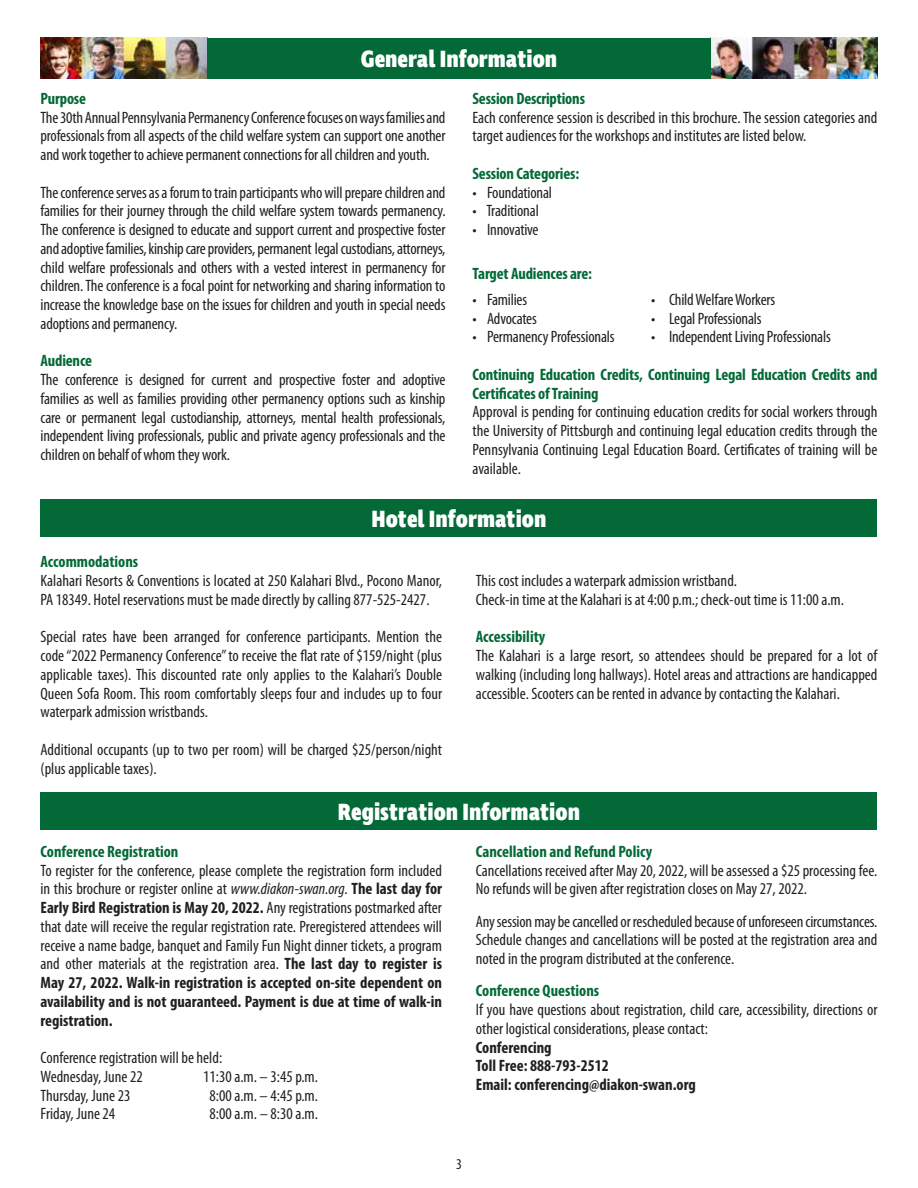
<style>
.page{position:relative;width:918px;height:1188px;background:#fff}
.page>*{position:absolute;margin:0;border:0;box-sizing:border-box;transform-origin:0 0}
.t1{font:800 24px "Ingra Cd";color:#fff}
.t2{font:condensed 16.5px/18.8px "Myriad Pro";color:#231f20;text-align:justify}
.t3{font:700 condensed 16.5px/18.8px "Myriad Pro";letter-spacing:-.01em;color:#036936}
.t4{font:700 condensed 16.5px/18.8px "Myriad Pro";color:#231f20}
.t5{font:condensed 15px "Myriad Pro";color:#231f20}
.s1{font-style:italic}
.s2{font-weight:700}
</style>
<div class="page">
<div style="left:40px;top:499px;width:838px;height:38px;background:#036936"></div>
<div style="left:40px;top:792px;width:838px;height:38px;background:#036936"></div>
<img style="left:40px;top:38px;width:167px;height:41px">
<img style="left:711px;top:38px;width:167px;height:41px">
<div style="left:207px;top:38px;width:504px;height:41px;background:#036936"></div>
<h1 class="t1" style="left:361px;top:44px;width:198px">General Information</h1>
<p class="t3" style="left:473px;top:89px;width:114px">Session Descriptions</p>
<p class="t2" style="left:473px;top:108px;width:407px">Each conference session is described in this brochure. The session categories and target audiences for the workshops and institutes are listed below.</p>
<p class="t3" style="left:473px;top:164px;width:108px">Session Categories:</p>
<p class="t2" style="left:473px;top:183px;width:81px">• Foundational</p>
<p class="t2" style="left:473px;top:201px;width:68px">• Traditional</p>
<p class="t2" style="left:473px;top:220px;width:68px">• Innovative</p>
<p class="t3" style="left:473px;top:264px;width:121px">Target Audiences are:</p>
<p class="t2" style="left:473px;top:290px;width:56px">• Families</p>
<p class="t2" style="left:651px;top:290px;width:126px">• Child Welfare Workers</p>
<p class="t2" style="left:473px;top:309px;width:66px">• Advocates</p>
<p class="t2" style="left:651px;top:309px;width:112px">• Legal Professionals</p>
<p class="t2" style="left:473px;top:327px;width:144px">• Permanency Professionals</p>
<p class="t2" style="left:651px;top:327px;width:181px">• Independent Living Professionals</p>
<p class="t3" style="left:473px;top:365px;width:407px">Continuing Education Credits, Continuing Legal Education Credits and<br>Certificates of Training</p>
<p class="t2" style="left:473px;top:402px;width:407px">Approval is pending for continuing education credits for social workers through the University of Pittsburgh and continuing legal education credits through the Pennsylvania Continuing Legal Education Board. Certificates of training will be available.</p>
<h1 class="t1" style="left:372px;top:504px;width:176px">Hotel Information</h1>
<p class="t3" style="left:40px;top:89px;width:47px">Purpose</p>
<p class="t2" style="left:40px;top:108px;width:407px">The 30th Annual Pennsylvania Permanency Conference focuses on ways families and professionals from all aspects of the child welfare system can support one another and work together to achieve permanent connections for all children and youth.</p>
<p class="t2" style="left:40px;top:183px;width:407px">The conference serves as a forum to train participants who will prepare children and families for their journey through the child welfare system towards permanency.<br>The conference is designed to educate and support current and prospective foster and adoptive families, kinship care providers, permanent legal custodians, attorneys, child welfare professionals and others with a vested interest in permanency for children. The conference is a focal point for networking and sharing information to increase the knowledge base on the issues for children and youth in special needs adoptions and permanency.</p>
<p class="t3" style="left:40px;top:351px;width:53px">Audience</p>
<p class="t2" style="left:40px;top:370px;width:407px">The conference is designed for current and prospective foster and adoptive families as well as families providing other permanency options such as kinship care or permanent legal custodianship, attorneys, mental health professionals, independent living professionals, public and private agency professionals and the children on behalf of whom they work.</p>
<p class="t3" style="left:40px;top:552px;width:99px">Accommodations</p>
<p class="t2" style="left:40px;top:571px;width:403px">Kalahari Resorts &amp; Conventions is located at 250 Kalahari Blvd., Pocono Manor,<br>PA 18349. Hotel reservations must be made directly by calling 877-525-2427.</p>
<p class="t2" style="left:40px;top:627px;width:403px">Special rates have been arranged for conference participants. Mention the code “2022 Permanency Conference” to receive the flat rate of $159/night (plus applicable taxes). This discounted rate only applies to the Kalahari’s Double Queen Sofa Room. This room comfortably sleeps four and includes up to four waterpark admission wristbands.</p>
<p class="t2" style="left:40px;top:740px;width:403px">Additional occupants (up to two per room) will be charged $25/person/night (plus applicable taxes).</p>
<p class="t2" style="left:476px;top:571px;width:370px">This cost includes a waterpark admission wristband.<br>Check-in time at the Kalahari is at 4:00 p.m.; check-out time is 11:00 a.m.</p>
<p class="t3" style="left:476px;top:627px;width:71px">Accessibility</p>
<p class="t2" style="left:476px;top:646px;width:403px">The Kalahari is a large resort, so attendees should be prepared for a lot of walking (including long hallways). Hotel areas and attractions are handicapped accessible. Scooters can be rented in advance by contacting the Kalahari.</p>
<h1 class="t1" style="left:338px;top:797px;width:244px">Registration Information</h1>
<p class="t3" style="left:40px;top:842px;width:140px">Conference Registration</p>
<p class="t2" style="left:40px;top:861px;width:403px">To register for the conference, please complete the registration form included in this brochure or register online at <span class="s1">www.diakon-swan.org</span>. <span class="s2">The last day for Early Bird Registration is May 20, 2022.</span> Any registrations postmarked after that date will receive the regular registration rate. Preregistered attendees will receive a name badge, banquet and Family Fun Night dinner tickets, a program and other materials at the registration area. <span class="s2">The last day to register is May 27, 2022. Walk-in registration is accepted on-site dependent on availability and is not guaranteed. Payment is due at time of walk-in registration.</span></p>
<p class="t2" style="left:40px;top:1048px;width:183px">Conference registration will be held:<br>Wednesday, June 22</p>
<p class="t2" style="left:203px;top:1067px;width:116px">11:30 a.m. – 3:45 p.m.</p>
<p class="t2" style="left:40px;top:1086px;width:91px">Thursday, June 23</p>
<p class="t2" style="left:210px;top:1086px;width:110px">8:00 a.m. – 4:45 p.m.</p>
<p class="t2" style="left:40px;top:1104px;width:76px">Friday, June 24</p>
<p class="t2" style="left:210px;top:1104px;width:110px">8:00 a.m. – 8:30 a.m.</p>
<p class="t5" style="left:456px;top:1155px;width:7px">3</p>
<p class="t3" style="left:476px;top:842px;width:178px">Cancellation and Refund Policy</p>
<p class="t2" style="left:476px;top:861px;width:403px">Cancellations received after May 20, 2022, will be assessed a $25 processing fee.<br>No refunds will be given after registration closes on May 27, 2022.</p>
<p class="t2" style="left:476px;top:912px;width:403px">Any session may be cancelled or rescheduled because of unforeseen circumstances.<br>Schedule changes and cancellations will be posted at the registration area and noted in the program distributed at the conference.</p>
<p class="t3" style="left:476px;top:981px;width:125px">Conference Questions</p>
<p class="t2" style="left:476px;top:1000px;width:403px">If you have questions about registration, child care, accessibility, directions or other logistical considerations, please contact:</p>
<p class="t4" style="left:476px;top:1037px;width:222px">Conferencing<br>Toll Free: 888-793-2512<br>Email: conferencing@diakon-swan.org</p>
</div>
